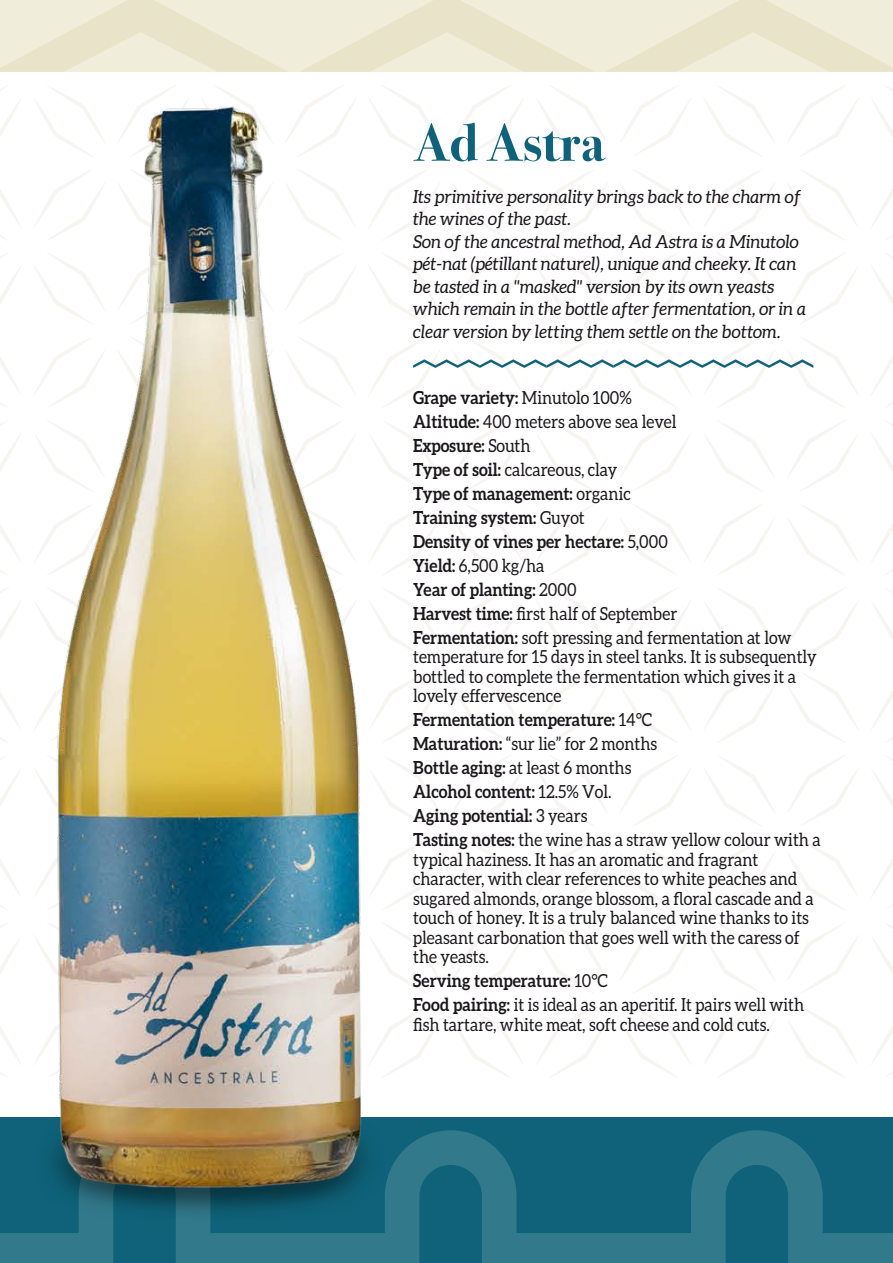
<style>
.page{position:relative;width:893px;height:1263px;background:#fff}
.page>*{position:absolute;margin:0;border:0;box-sizing:border-box;transform-origin:0 0}
.t1{font:700 54px "Bodoni Svty Two ITCTT";color:#0f6279}
.t2{font:18px/19.5px "Aleo";color:#1a171b;scale:.9 1}
.t3{font:700 18px/24px "Aleo";color:#1a171b;scale:.9 1}
.t4{font:italic 18px/22.5px "Aleo";color:#1a171b}
.s1{font-weight:400}
.s2{font-weight:700}
</style>
<div class="page">
<div style="left:0;top:1117px;width:893px;height:146px;background:#0f6279"></div>
<svg style="left:0;top:1130px;width:893px;height:133px"></svg>
<svg style="left:0;top:0;width:893px;height:72px;background:#ede9d4"></svg>
<svg style="left:846px;top:372px;width:12px;height:22px"></svg>
<svg style="left:454px;top:253px;width:69px;height:71px"></svg>
<svg style="left:620px;top:253px;width:71px;height:69px"></svg>
<svg style="left:788px;top:254px;width:69px;height:69px"></svg>
<svg style="left:871px;top:692px;width:22px;height:50px"></svg>
<svg style="left:0;top:757px;width:5px;height:49px"></svg>
<svg style="left:453px;top:755px;width:70px;height:71px"></svg>
<svg style="left:620px;top:756px;width:70px;height:69px"></svg>
<svg style="left:788px;top:755px;width:70px;height:69px"></svg>
<svg style="left:453px;top:421px;width:71px;height:70px"></svg>
<svg style="left:0;top:422px;width:5px;height:49px"></svg>
<svg style="left:871px;top:357px;width:22px;height:50px"></svg>
<svg style="left:789px;top:420px;width:68px;height:71px"></svg>
<svg style="left:621px;top:421px;width:69px;height:69px"></svg>
<svg style="left:0;top:86px;width:7px;height:50px"></svg>
<svg style="left:453px;top:86px;width:70px;height:69px"></svg>
<svg style="left:621px;top:87px;width:70px;height:68px"></svg>
<svg style="left:788px;top:86px;width:70px;height:71px"></svg>
<svg style="left:872px;top:524px;width:21px;height:51px"></svg>
<svg style="left:0;top:589px;width:5px;height:49px"></svg>
<svg style="left:412px;top:840px;width:28px;height:54px"></svg>
<svg style="left:537px;top:840px;width:71px;height:69px"></svg>
<svg style="left:705px;top:840px;width:69px;height:70px"></svg>
<svg style="left:871px;top:859px;width:22px;height:48px"></svg>
<svg style="left:0;top:924px;width:5px;height:49px"></svg>
<svg style="left:453px;top:923px;width:71px;height:70px"></svg>
<svg style="left:620px;top:923px;width:71px;height:70px"></svg>
<svg style="left:788px;top:924px;width:71px;height:69px"></svg>
<svg style="left:412px;top:170px;width:28px;height:54px"></svg>
<svg style="left:537px;top:170px;width:70px;height:69px"></svg>
<svg style="left:704px;top:170px;width:71px;height:70px"></svg>
<svg style="left:872px;top:189px;width:21px;height:51px"></svg>
<svg style="left:0;top:254px;width:5px;height:50px"></svg>
<svg style="left:453px;top:587px;width:69px;height:71px"></svg>
<svg style="left:620px;top:588px;width:71px;height:70px"></svg>
<svg style="left:789px;top:587px;width:69px;height:71px"></svg>
<svg style="left:704px;top:505px;width:71px;height:70px"></svg>
<svg style="left:538px;top:505px;width:69px;height:70px"></svg>
<svg style="left:412px;top:505px;width:28px;height:54px"></svg>
<svg style="left:412px;top:672px;width:28px;height:55px"></svg>
<svg style="left:536px;top:673px;width:71px;height:69px"></svg>
<svg style="left:704px;top:672px;width:71px;height:71px"></svg>
<svg style="left:412px;top:1007px;width:28px;height:54px"></svg>
<svg style="left:537px;top:1008px;width:70px;height:69px"></svg>
<svg style="left:704px;top:1007px;width:71px;height:70px"></svg>
<svg style="left:872px;top:1027px;width:21px;height:49px"></svg>
<svg style="left:412px;top:269px;width:27px;height:54px"></svg>
<svg style="left:537px;top:253px;width:70px;height:71px"></svg>
<svg style="left:705px;top:253px;width:69px;height:70px"></svg>
<svg style="left:872px;top:253px;width:21px;height:51px"></svg>
<svg style="left:0;top:357px;width:5px;height:49px"></svg>
<svg style="left:412px;top:436px;width:27px;height:55px"></svg>
<svg style="left:538px;top:421px;width:69px;height:69px"></svg>
<svg style="left:706px;top:420px;width:69px;height:71px"></svg>
<svg style="left:788px;top:505px;width:70px;height:70px"></svg>
<svg style="left:0;top:860px;width:5px;height:49px"></svg>
<svg style="left:454px;top:839px;width:69px;height:71px"></svg>
<svg style="left:620px;top:839px;width:70px;height:71px"></svg>
<svg style="left:788px;top:840px;width:69px;height:69px"></svg>
<svg style="left:0;top:525px;width:5px;height:49px"></svg>
<svg style="left:454px;top:505px;width:68px;height:70px"></svg>
<svg style="left:620px;top:504px;width:71px;height:70px"></svg>
<svg style="left:872px;top:421px;width:21px;height:50px"></svg>
<svg style="left:412px;top:939px;width:28px;height:54px"></svg>
<svg style="left:537px;top:923px;width:68px;height:70px"></svg>
<svg style="left:705px;top:924px;width:70px;height:70px"></svg>
<svg style="left:873px;top:923px;width:20px;height:51px"></svg>
<svg style="left:0;top:692px;width:5px;height:49px"></svg>
<svg style="left:453px;top:672px;width:70px;height:70px"></svg>
<svg style="left:621px;top:672px;width:69px;height:70px"></svg>
<svg style="left:788px;top:674px;width:70px;height:69px"></svg>
<svg style="left:384px;top:86px;width:56px;height:70px"></svg>
<svg style="left:537px;top:86px;width:70px;height:70px"></svg>
<svg style="left:704px;top:86px;width:70px;height:70px"></svg>
<svg style="left:872px;top:86px;width:21px;height:50px"></svg>
<svg style="left:412px;top:771px;width:27px;height:54px"></svg>
<svg style="left:538px;top:755px;width:69px;height:71px"></svg>
<svg style="left:704px;top:756px;width:71px;height:70px"></svg>
<svg style="left:872px;top:756px;width:21px;height:50px"></svg>
<svg style="left:412px;top:604px;width:28px;height:55px"></svg>
<svg style="left:537px;top:589px;width:70px;height:69px"></svg>
<svg style="left:705px;top:588px;width:70px;height:71px"></svg>
<svg style="left:873px;top:589px;width:20px;height:50px"></svg>
<svg style="left:0;top:190px;width:5px;height:49px"></svg>
<svg style="left:453px;top:172px;width:71px;height:68px"></svg>
<svg style="left:620px;top:170px;width:69px;height:70px"></svg>
<svg style="left:788px;top:169px;width:69px;height:71px"></svg>
<svg style="left:0;top:1027px;width:5px;height:49px"></svg>
<svg style="left:453px;top:1007px;width:69px;height:70px"></svg>
<svg style="left:621px;top:1007px;width:69px;height:70px"></svg>
<svg style="left:788px;top:1007px;width:69px;height:70px"></svg>
<svg style="left:412px;top:337px;width:434px;height:71px"></svg>
<img style="left:5px;top:91px;width:407px;height:1150px">
<h1 class="t1" style="left:413px;top:98px;width:193px">Ad Astra</h1>
<p class="t4" style="left:413px;top:185px;width:394px">Its primitive personality brings back to the charm of the wines of the past.<br>Son of the ancestral method, Ad Astra is a Minutolo pét-nat (pétillant naturel), unique and cheeky. It can be tasted in a "masked" version by its own yeasts which remain in the bottle after fermentation, or in a clear version by letting them settle on the bottom.</p>
<p class="t3" style="left:413px;top:385px;width:422px">Grape variety: <span class="s1">Minutolo 100%<br></span>Altitude: <span class="s1">400 meters above sea level<br></span>Exposure: <span class="s1">South<br></span>Type of soil: <span class="s1">calcareous, clay<br></span>Type of management: <span class="s1">organic<br></span>Training system: <span class="s1">Guyot<br></span>Density of vines per hectare: <span class="s1">5,000<br></span>Yield: <span class="s1">6,500 kg/ha<br></span>Year of planting: <span class="s1">2000<br></span>Harvest time: <span class="s1">first half of September<br></span>Fermentation: <span class="s1">soft pressing and fermentation at low</span></p>
<p class="t2" style="left:413px;top:647px;width:450px">temperature for 15 days in steel tanks. It is subsequently bottled to complete the fermentation which gives it a lovely effervescence</p>
<p class="t3" style="left:413px;top:708px;width:454px">Fermentation temperature: <span class="s1">14°C<br></span>Maturation: <span class="s1">“sur lie” for 2 months<br></span>Bottle aging: <span class="s1">at least 6 months<br></span>Alcohol content: <span class="s1">12.5% Vol.<br></span>Aging potential: <span class="s1">3 years<br></span>Tasting notes: <span class="s1">the wine has a straw yellow colour with a</span></p>
<p class="t2" style="left:413px;top:849px;width:447px">typical haziness. It has an aromatic and fragrant character, with clear references to white peaches and sugared almonds, orange blossom, a floral cascade and a touch of honey. It is a truly balanced wine thanks to its pleasant carbonation that goes well with the caress of the yeasts.</p>
<p class="t2" style="left:413px;top:969px;width:436px;line-height:24px"><span class="s2">Serving temperature:</span> 10°C<br><span class="s2">Food pairing:</span> it is ideal as an aperitif. It pairs well with</p>
<p class="t2" style="left:413px;top:1014px;width:398px">fish tartare, white meat, soft cheese and cold cuts.</p>
</div>
